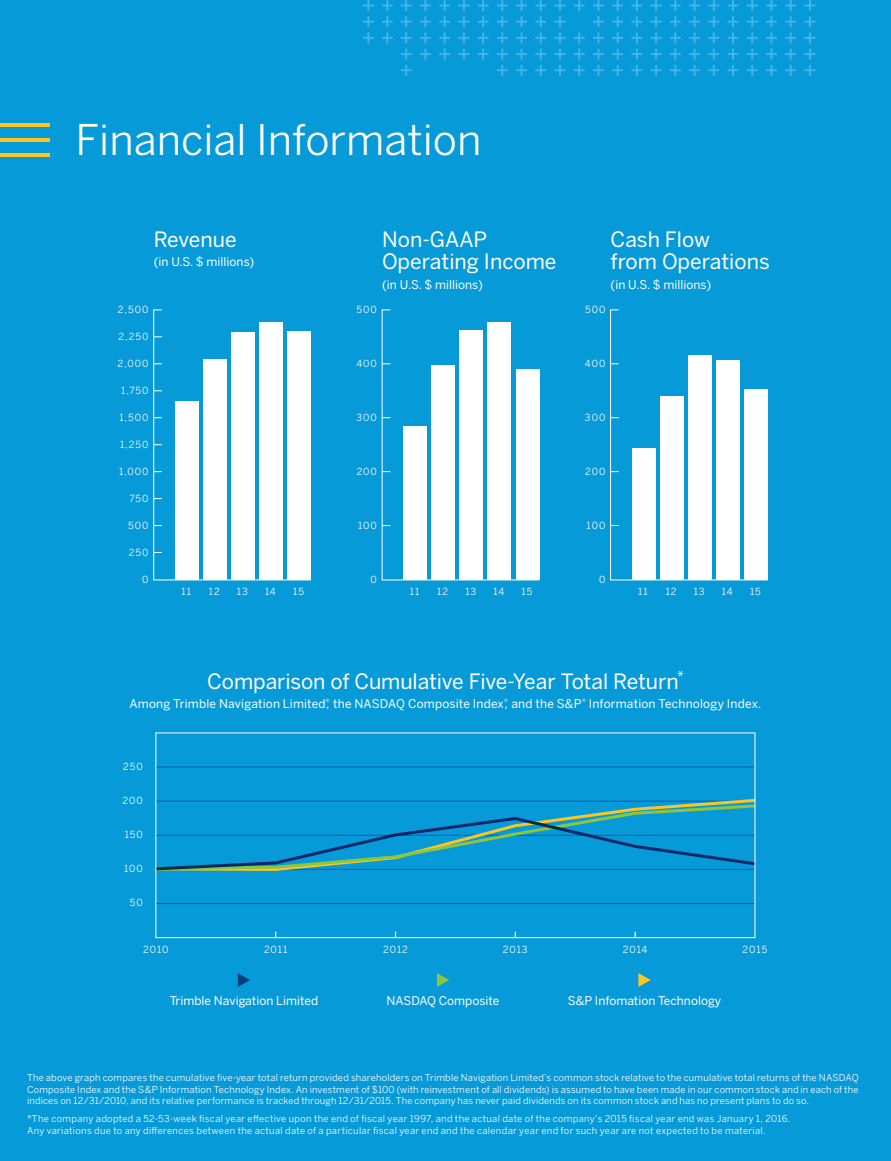
<style>
.page{position:relative;width:891px;height:1161px;background:#069ad9}
.page>*{position:absolute;margin:0;border:0;box-sizing:border-box;transform-origin:0 0}
.t1{font:42px "Benton Sans";color:#fff}
.Body_Text_9_11_5{font:21px/22.5px "Benton Sans";letter-spacing:-.005em;color:#fff}
.Body_Text_9_11_5-2{font:12px "Benton Sans";color:#fff}
.t2{font:9.75px "Benton Sans";letter-spacing:.1em;color:#fff}
.Body_Text_9_11_5-3{font:9.45px/11.6px "Benton Sans";letter-spacing:.03em;color:#fff;text-align:justify}
</style>
<div class="page">
<svg style="left:153px;top:309px;width:158px;height:272px"></svg>
<div style="left:175px;top:402px;width:23px;height:178px;background:#fff"></div>
<div style="left:203px;top:359px;width:23px;height:221px;background:#fff"></div>
<div style="left:231px;top:332px;width:24px;height:248px;background:#fff"></div>
<div style="left:287px;top:332px;width:24px;height:248px;background:#fff"></div>
<div style="left:259px;top:322px;width:24px;height:258px;background:#fff"></div>
<svg style="left:381px;top:309px;width:159px;height:272px"></svg>
<div style="left:403px;top:427px;width:24px;height:153px;background:#fff"></div>
<div style="left:432px;top:365px;width:23px;height:215px;background:#fff"></div>
<div style="left:516px;top:369px;width:23px;height:211px;background:#fff"></div>
<div style="left:460px;top:330px;width:23px;height:250px;background:#fff"></div>
<div style="left:488px;top:322px;width:23px;height:258px;background:#fff"></div>
<svg style="left:610px;top:309px;width:158px;height:272px"></svg>
<div style="left:632px;top:448px;width:23px;height:132px;background:#fff"></div>
<div style="left:660px;top:397px;width:23px;height:183px;background:#fff"></div>
<div style="left:744px;top:390px;width:24px;height:190px;background:#fff"></div>
<div style="left:688px;top:356px;width:23px;height:224px;background:#fff"></div>
<div style="left:716px;top:360px;width:23px;height:220px;background:#fff"></div>
<svg style="left:238px;top:973px;width:12px;height:14px"></svg>
<svg style="left:437px;top:973px;width:12px;height:14px"></svg>
<svg style="left:638px;top:973px;width:13px;height:14px"></svg>
<svg style="left:155px;top:797px;width:601px;height:6px"></svg>
<svg style="left:155px;top:803px;width:601px;height:69px"></svg>
<svg style="left:158px;top:817px;width:595px;height:53px"></svg>
<div style="left:156px;top:733px;width:599px;height:205px;border:1px solid #fff"></div>
<hr style="left:0;top:123px;width:50px;height:3px;background:#fec422">
<hr style="left:0;top:138px;width:50px;height:3px;background:#fec422">
<hr style="left:0;top:153px;width:50px;height:4px;background:#fec422">
<svg style="left:401px;top:49px;width:11px;height:27px"></svg>
<svg style="left:401px;top:0;width:11px;height:43px"></svg>
<svg style="left:382px;top:0;width:11px;height:43px"></svg>
<svg style="left:363px;top:0;width:11px;height:43px"></svg>
<svg style="left:420px;top:49px;width:11px;height:11px"></svg>
<svg style="left:420px;top:0;width:11px;height:43px"></svg>
<svg style="left:439px;top:49px;width:11px;height:11px"></svg>
<svg style="left:439px;top:0;width:11px;height:43px"></svg>
<svg style="left:458px;top:49px;width:11px;height:11px"></svg>
<svg style="left:458px;top:0;width:11px;height:43px"></svg>
<svg style="left:478px;top:49px;width:11px;height:11px"></svg>
<svg style="left:478px;top:0;width:11px;height:43px"></svg>
<svg style="left:497px;top:49px;width:11px;height:27px"></svg>
<svg style="left:497px;top:0;width:11px;height:43px"></svg>
<svg style="left:516px;top:49px;width:11px;height:27px"></svg>
<svg style="left:516px;top:0;width:11px;height:43px"></svg>
<svg style="left:535px;top:49px;width:11px;height:27px"></svg>
<svg style="left:535px;top:0;width:11px;height:43px"></svg>
<svg style="left:555px;top:49px;width:10px;height:27px"></svg>
<svg style="left:555px;top:0;width:10px;height:43px"></svg>
<svg style="left:574px;top:49px;width:11px;height:27px"></svg>
<svg style="left:574px;top:32px;width:11px;height:11px"></svg>
<svg style="left:574px;top:0;width:11px;height:11px"></svg>
<svg style="left:593px;top:49px;width:11px;height:27px"></svg>
<svg style="left:593px;top:0;width:11px;height:43px"></svg>
<svg style="left:612px;top:49px;width:11px;height:27px"></svg>
<svg style="left:612px;top:0;width:11px;height:43px"></svg>
<svg style="left:631px;top:49px;width:11px;height:27px"></svg>
<svg style="left:631px;top:0;width:11px;height:43px"></svg>
<svg style="left:651px;top:49px;width:11px;height:27px"></svg>
<svg style="left:651px;top:0;width:11px;height:43px"></svg>
<svg style="left:670px;top:49px;width:11px;height:27px"></svg>
<svg style="left:670px;top:0;width:11px;height:43px"></svg>
<svg style="left:689px;top:49px;width:11px;height:27px"></svg>
<svg style="left:689px;top:0;width:11px;height:43px"></svg>
<svg style="left:708px;top:49px;width:11px;height:27px"></svg>
<svg style="left:708px;top:0;width:11px;height:43px"></svg>
<svg style="left:728px;top:49px;width:11px;height:27px"></svg>
<svg style="left:728px;top:0;width:11px;height:43px"></svg>
<svg style="left:747px;top:49px;width:11px;height:27px"></svg>
<svg style="left:747px;top:0;width:11px;height:43px"></svg>
<svg style="left:766px;top:49px;width:11px;height:27px"></svg>
<svg style="left:766px;top:0;width:11px;height:43px"></svg>
<svg style="left:785px;top:49px;width:11px;height:27px"></svg>
<svg style="left:785px;top:0;width:11px;height:43px"></svg>
<svg style="left:804px;top:49px;width:11px;height:27px"></svg>
<svg style="left:804px;top:0;width:11px;height:43px"></svg>
<p class="t1" style="left:76px;top:114px;width:407px">Financial Information</p>
<p class="Body_Text_9_11_5" style="left:154px;top:228px;width:84px">Revenue</p>
<p class="Body_Text_9_11_5-2" style="left:154px;top:254px;width:102px">(in U.S. $ millions)</p>
<p class="Body_Text_9_11_5" style="left:382px;top:228px;width:176px">Non-GAAP<br>Operating Income</p>
<p class="Body_Text_9_11_5-2" style="left:382px;top:277px;width:102px">(in U.S. $ millions)</p>
<p class="Body_Text_9_11_5" style="left:611px;top:228px;width:161px">Cash Flow<br>from Operations</p>
<p class="Body_Text_9_11_5-2" style="left:611px;top:277px;width:102px">(in U.S. $ millions)</p>
<p class="t2" style="left:118px;top:304px;width:32px">2,500</p>
<p class="t2" style="left:357px;top:304px;width:22px">500</p>
<p class="t2" style="left:585px;top:304px;width:22px">500</p>
<p class="t2" style="left:119px;top:331px;width:32px">2,250</p>
<p class="t2" style="left:118px;top:358px;width:32px">2,000</p>
<p class="t2" style="left:356px;top:358px;width:22px">400</p>
<p class="t2" style="left:585px;top:358px;width:22px">400</p>
<p class="t2" style="left:121px;top:385px;width:29px">1,750</p>
<p class="t2" style="left:119px;top:412px;width:31px">1,500</p>
<p class="t2" style="left:357px;top:412px;width:22px">300</p>
<p class="t2" style="left:585px;top:412px;width:22px">300</p>
<p class="t2" style="left:120px;top:438px;width:30px">1,250</p>
<p class="t2" style="left:119px;top:465px;width:31px">1,000</p>
<p class="t2" style="left:357px;top:465px;width:22px">200</p>
<p class="t2" style="left:585px;top:465px;width:22px">200</p>
<p class="t2" style="left:130px;top:492px;width:21px">750</p>
<p class="t2" style="left:128px;top:519px;width:22px">500</p>
<p class="t2" style="left:358px;top:519px;width:20px">100</p>
<p class="t2" style="left:587px;top:519px;width:20px">100</p>
<p class="t2" style="left:129px;top:546px;width:21px">250</p>
<p class="t2" style="left:142px;top:573px;width:8px">0</p>
<p class="t2" style="left:371px;top:573px;width:8px">0</p>
<p class="t2" style="left:599px;top:573px;width:8px">0</p>
<p class="t2" style="left:182px;top:585px;width:11px">11</p>
<p class="t2" style="left:209px;top:585px;width:12px">12</p>
<p class="t2" style="left:237px;top:585px;width:12px">13</p>
<p class="t2" style="left:265px;top:585px;width:12px">14</p>
<p class="t2" style="left:293px;top:585px;width:12px">15</p>
<p class="t2" style="left:410px;top:585px;width:11px">11</p>
<p class="t2" style="left:437px;top:585px;width:12px">12</p>
<p class="t2" style="left:465px;top:585px;width:12px">13</p>
<p class="t2" style="left:494px;top:585px;width:12px">14</p>
<p class="t2" style="left:522px;top:585px;width:12px">15</p>
<p class="t2" style="left:638px;top:585px;width:11px">11</p>
<p class="t2" style="left:666px;top:585px;width:12px">12</p>
<p class="t2" style="left:694px;top:585px;width:12px">13</p>
<p class="t2" style="left:722px;top:585px;width:12px">14</p>
<p class="t2" style="left:750px;top:585px;width:12px">15</p>
<p class="Body_Text_9_11_5" style="left:207px;top:670px;width:478px">Comparison of Cumulative Five-Year Total Return<sup>*</sup></p>
<p class="Body_Text_9_11_5-2" style="left:130px;top:697px;width:633px">Among Trimble Navigation Limited<sup>®</sup>, the NASDAQ Composite Index<sup>®</sup>, and the S&amp;P<sup>®</sup> Information Technology Index.</p>
<p class="t2" style="left:123px;top:760px;width:21px">250</p>
<p class="t2" style="left:123px;top:795px;width:22px">200</p>
<p class="t2" style="left:125px;top:829px;width:20px">150</p>
<p class="t2" style="left:124px;top:863px;width:20px">100</p>
<p class="t2" style="left:130px;top:897px;width:15px">50</p>
<p class="t2" style="left:143px;top:943px;width:27px">2010</p>
<p class="t2" style="left:264px;top:943px;width:25px">2011</p>
<p class="t2" style="left:383px;top:943px;width:26px">2012</p>
<p class="t2" style="left:503px;top:943px;width:26px">2013</p>
<p class="t2" style="left:623px;top:943px;width:26px">2014</p>
<p class="t2" style="left:743px;top:943px;width:26px">2015</p>
<p class="Body_Text_9_11_5-2" style="left:170px;top:993px;width:150px">Trimble Navigation Limited</p>
<p class="Body_Text_9_11_5-2" style="left:387px;top:993px;width:114px">NASDAQ Composite</p>
<p class="Body_Text_9_11_5-2" style="left:568px;top:993px;width:155px">S&amp;P Infomation Technology</p>
<p class="Body_Text_9_11_5-3" style="left:27px;top:1072px;width:833px">The above graph compares the cumulative five-year total return provided shareholders on Trimble Navigation Limited’s common stock relative to the cumulative total returns of the NASDAQ Composite Index and the S&amp;P Information Technology Index. An investment of $100 (with reinvestment of all dividends) is assumed to have been made in our common stock and in each of the indices on 12/31/2010, and its relative performance is tracked through 12/31/2015. The company has never paid dividends on its common stock and has no present plans to do so.</p>
<p class="Body_Text_9_11_5-3" style="left:27px;top:1113px;width:765px">*The company adopted a 52-53-week fiscal year effective upon the end of fiscal year 1997, and the actual date of the company’s 2015 fiscal year end was January 1, 2016.<br>Any variations due to any differences between the actual date of a particular fiscal year end and the calendar year end for such year are not expected to be material.</p>
</div>
